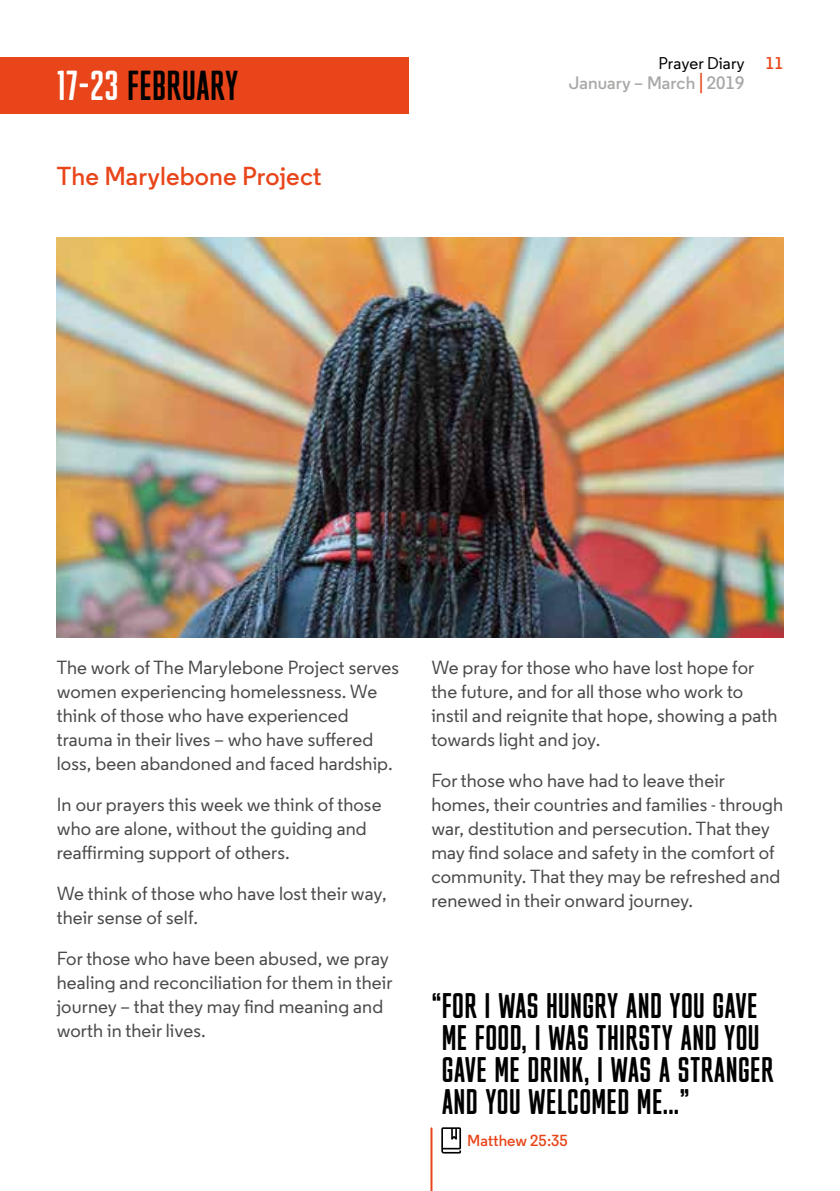
<style>
.page{position:relative;width:840px;height:1191px;background:#fff}
.page>*{position:absolute;margin:0;border:0;box-sizing:border-box;transform-origin:0 0}
.t1{font:40px "M Fred Rounded";letter-spacing:-.01em;color:#000}
.t2{font:34px/32px "M Fred Rounded";letter-spacing:-.01em;color:#000}
.t3{font:600 26px "Regular";letter-spacing:.005em;color:#e8461a}
.t4{font:500 19px/24px "Regular";letter-spacing:.005em;color:#4a4a49}
.t5{font:600 18px "Regular";letter-spacing:.005em;color:#a8a8a7}
.t6{font:500 17px "Regular";letter-spacing:.005em;color:#000}
.t7{font:600 17px "Regular";color:#e8461a}
.t8{font:600 16px "Regular";letter-spacing:.005em;color:#e8461a}
.s1{color:#fff}
.s2{font-size:23.8px;color:#e8461a}
</style>
<div class="page">
<div style="left:0;top:57px;width:408px;height:56px;background:#e8461a"></div>
<img style="left:57px;top:237px;width:725px;height:400px">
<svg style="left:441px;top:1127px;width:20px;height:26px"></svg>
<hr style="left:430px;top:1128px;width:2px;height:63px;background:#e8461a">
<h1 class="t1" style="left:57px;top:63px;width:183px"><span class="s1">17-23</span> FEBRUARY</h1>
<h3 class="t3" style="left:57px;top:159px;width:266px">The Marylebone Project</h3>
<p class="t6" style="left:658px;top:53px;width:88px">Prayer Diary</p>
<p class="t5" style="left:568px;top:72px;width:177px">January – March <span class="s2">|</span> 2019</p>
<p class="t7" style="left:765px;top:53px;width:19px">11</p>
<p class="t4" style="left:57px;top:655px;width:344px">The work of The Marylebone Project serves women experiencing homelessness. We think of those who have experienced trauma in their lives – who have suffered loss, been abandoned and faced hardship.</p>
<p class="t4" style="left:57px;top:792px;width:326px">In our prayers this week we think of those who are alone, without the guiding and reaffirming support of others.</p>
<p class="t4" style="left:57px;top:881px;width:331px">We think of those who have lost their way, their sense of self.</p>
<p class="t4" style="left:57px;top:946px;width:337px">For those who have been abused, we pray healing and reconciliation for them in their journey – that they may find meaning and worth in their lives.</p>
<p class="t4" style="left:431px;top:655px;width:347px">We pray for those who have lost hope for the future, and for all those who work to instil and reignite that hope, showing a path towards light and joy.</p>
<p class="t4" style="left:431px;top:768px;width:353px">For those who have had to leave their homes, their countries and families - through war, destitution and persecution. That they may find solace and safety in the comfort of community. That they may be refreshed and renewed in their onward journey.</p>
<h2 class="t2" style="left:431px;top:988px;width:344px">“FOR I WAS HUNGRY AND YOU GAVE<br>ME FOOD, I WAS THIRSTY AND YOU<br>GAVE ME DRINK, I WAS A STRANGER<br>AND YOU WELCOMED ME...”</h2>
<p class="t8" style="left:467px;top:1130px;width:102px">Matthew 25:35</p>
</div>
